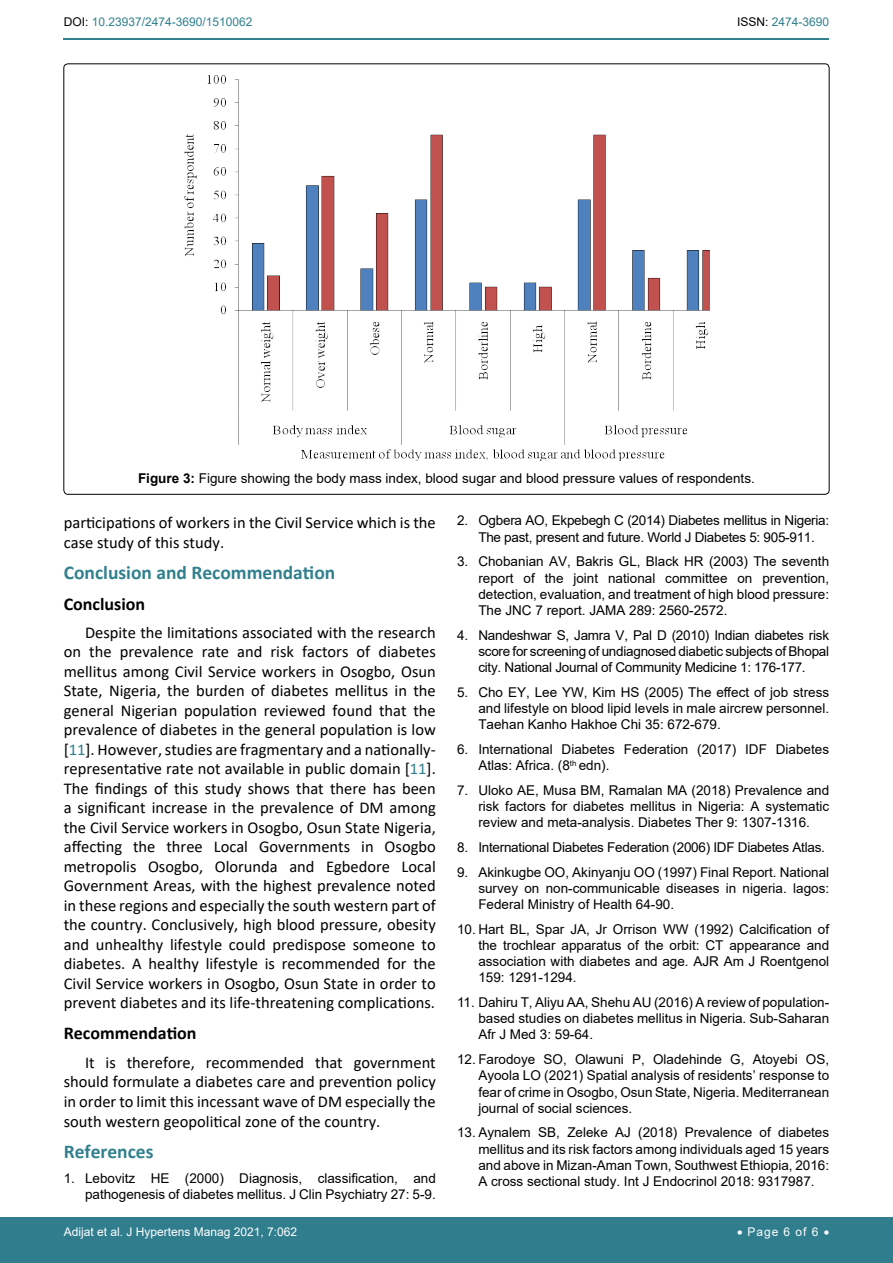
<style>
.page{position:relative;width:893px;height:1263px;background:#fff}
.page>*{position:absolute;margin:0;border:0;box-sizing:border-box;transform-origin:0 0}
.t1{font:700 19.5px "Calibri";color:#30808d}
.t2{font:700 18px "Calibri";color:#000}
.t3{font:16.5px/19.5px "Calibri";color:#000;text-align:justify}
.t4{font:13.5px/16.2px "Arial";color:#000;text-align:justify}
.t5{font:13.5px/16.2px "Arial";letter-spacing:-.02em;color:#000;text-align:center}
.t6{font:12px "Arial";color:#fff}
.t7{font:12px "Arial";color:#30808d}
.s1{color:#000}
.s2{font-weight:700}
.s3{color:#30808d}
</style>
<div class="page">
<div style="left:0;top:1217px;width:893px;height:46px;background:#307d8d"></div>
<hr style="left:64px;top:38px;width:765px;height:2px;background:#30808d">
<img style="left:184px;top:75px;width:526px;height:385px">
<p class="t7" style="left:64px;top:14px;width:190px"><span class="s1">DOI:</span> 10.23937/2474-3690/1510062</p>
<p class="t7" style="left:737px;top:14px;width:94px"><span class="s1">ISSN:</span> 2474-3690</p>
<p class="t4" style="left:138px;top:470px;width:618px"><span class="s2">Figure 3:</span> Figure showing the body mass index, blood sugar and blood pressure values of respondents.</p>
<p class="t3" style="left:64px;top:512px;width:374px">participations of workers in the Civil Service which is the case study of this study.</p>
<h1 class="t1" style="left:64px;top:558px;width:273px">Conclusion and Recommendation</h1>
<h2 class="t2" style="left:64px;top:591px;width:83px">Conclusion</h2>
<p class="t3" style="left:64px;top:622px;width:374px;text-indent:21px">Despite the limitations associated with the research on the prevalence rate and risk factors of diabetes mellitus among Civil Service workers in Osogbo, Osun State, Nigeria, the burden of diabetes mellitus in the general Nigerian population reviewed found that the prevalence of diabetes in the general population is low [<span class="s3">11</span>]. However, studies are fragmentary and a nationally&shy;representative rate not available in public domain [<span class="s3">11</span>].<br>The findings of this study shows that there has been a significant increase in the prevalence of DM among the Civil Service workers in Osogbo, Osun State Nigeria, affecting the three Local Governments in Osogbo metropolis Osogbo, Olorunda and Egbedore Local Government Areas, with the highest prevalence noted in these regions and especially the south western part of the country. Conclusively, high blood pressure, obesity and unhealthy lifestyle could predispose someone to diabetes. A healthy lifestyle is recommended for the Civil Service workers in Osogbo, Osun State in order to prevent diabetes and its life-threatening complications.</p>
<h2 class="t2" style="left:64px;top:1021px;width:134px">Recommendation</h2>
<p class="t3" style="left:64px;top:1052px;width:374px;text-indent:21px">It is therefore, recommended that government should formulate a diabetes care and prevention policy in order to limit this incessant wave of DM especially the south western geopolitical zone of the country.</p>
<h1 class="t1" style="left:64px;top:1138px;width:91px">References</h1>
<p class="t4" style="left:64px;top:1170px;width:374px;text-align:right">1. Lebovitz HE (2000) Diagnosis, classification, and pathogenesis of diabetes mellitus. J Clin Psychiatry 27: 5-9.</p>
<p class="t5" style="left:457px;top:512px;width:374px">2. Ogbera AO, Ekpebegh C (2014) Diabetes mellitus in Nigeria:<br>The past, present and future. World J Diabetes 5: 905-911.</p>
<p class="t4" style="left:478px;top:553px;width:352px;text-indent:-21px">3. Chobanian AV, Bakris GL, Black HR (2003) The seventh report of the joint national committee on prevention, detection, evaluation, and treatment of high blood pressure:<br>The JNC 7 report. JAMA 289: 2560-2572.</p>
<p class="t4" style="left:478px;top:627px;width:352px;text-indent:-21px">4. Nandeshwar S, Jamra V, Pal D (2010) Indian diabetes risk score for screening of undiagnosed diabetic subjects of Bhopal city. National Journal of Community Medicine 1: 176-177.</p>
<p class="t4" style="left:478px;top:684px;width:352px;text-indent:-21px">5. Cho EY, Lee YW, Kim HS (2005) The effect of job stress and lifestyle on blood lipid levels in male aircrew personnel.<br>Taehan Kanho Hakhoe Chi 35: 672-679.</p>
<p class="t4" style="left:478px;top:741px;width:352px;text-indent:-21px">6. International Diabetes Federation (2017) IDF Diabetes<br>Atlas: Africa. (8<sup>th</sup> edn).</p>
<p class="t4" style="left:478px;top:782px;width:352px;text-indent:-21px">7. Uloko AE, Musa BM, Ramalan MA (2018) Prevalence and risk factors for diabetes mellitus in Nigeria: A systematic review and meta-analysis. Diabetes Ther 9: 1307-1316.</p>
<p class="t5" style="left:457px;top:839px;width:369px">8. International Diabetes Federation (2006) IDF Diabetes Atlas.</p>
<p class="t4" style="left:478px;top:864px;width:352px;text-indent:-21px">9. Akinkugbe OO, Akinyanju OO (1997) Final Report. National survey on non-communicable diseases in nigeria. lagos:<br>Federal Ministry of Health 64‑90.</p>
<p class="t4" style="left:478px;top:921px;width:352px;text-indent:-21px">10. Hart BL, Spar JA, Jr Orrison WW (1992) Calcification of the trochlear apparatus of the orbit: CT appearance and association with diabetes and age. AJR Am J Roentgenol 159: 1291-1294.</p>
<p class="t4" style="left:478px;top:994px;width:352px;text-indent:-21px">11. Dahiru T, Aliyu AA, Shehu AU (2016) A review of population&shy;based studies on diabetes mellitus in Nigeria. Sub-Saharan Afr J Med 3: 59-64.</p>
<p class="t4" style="left:478px;top:1051px;width:352px;text-indent:-21px">12. Farodoye SO, Olawuni P, Oladehinde G, Atoyebi OS, Ayoola LO (2021) Spatial analysis of residents’ response to fear of crime in Osogbo, Osun State, Nigeria. Mediterranean journal of social sciences.</p>
<p class="t4" style="left:478px;top:1124px;width:352px;text-indent:-21px">13. Aynalem SB, Zeleke AJ (2018) Prevalence of diabetes mellitus and its risk factors among individuals aged 15 years and above in Mizan-Aman Town, Southwest Ethiopia, 2016:<br>A cross sectional study. Int J Endocrinol 2018: 9317987.</p>
<p class="t6" style="left:64px;top:1223px;width:235px">Adijat et al. J Hypertens Manag 2021, 7:062</p>
<p class="t6" style="left:737px;top:1223px;width:94px">• Page 6 of 6 •</p>
</div>
